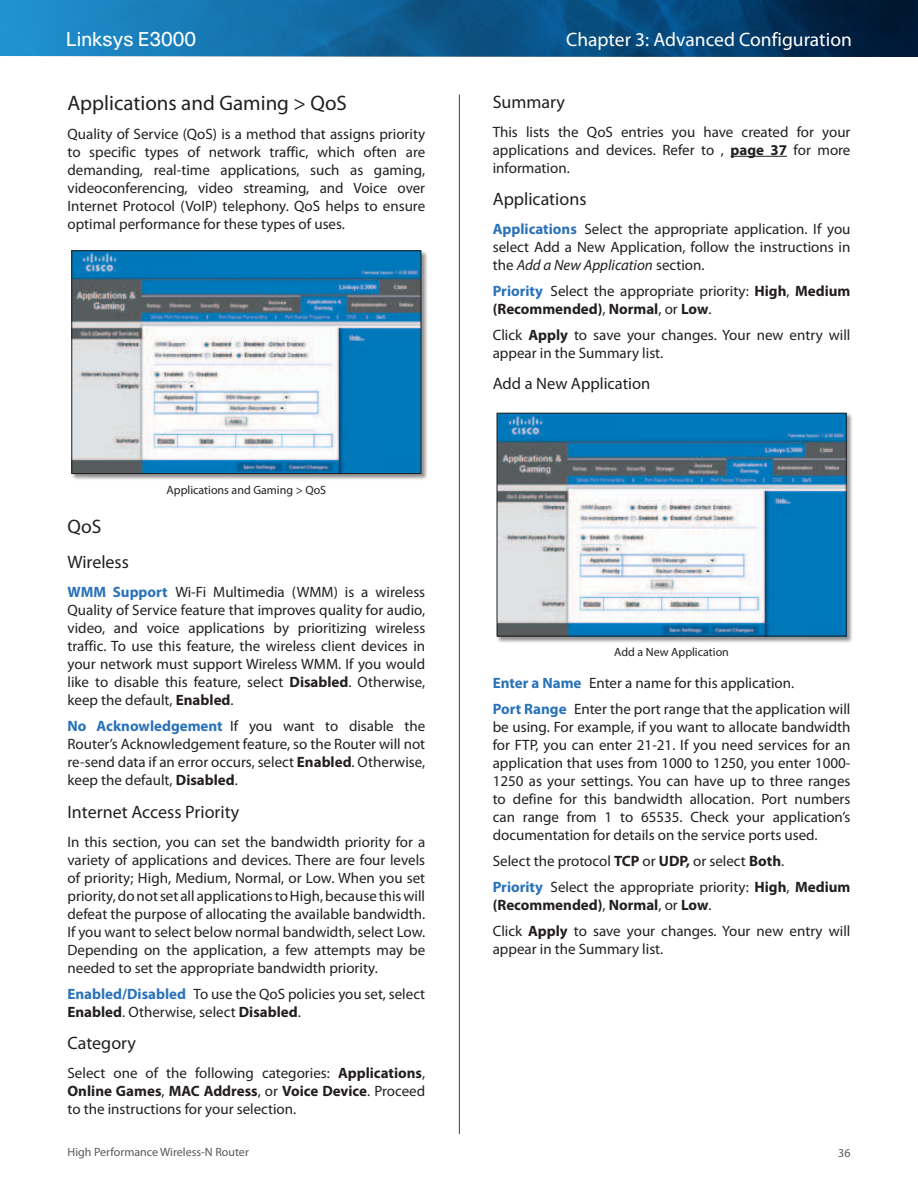
<style>
.page{position:relative;width:918px;height:1188px;background:#fff}
.page>*{position:absolute;margin:0;border:0;box-sizing:border-box;transform-origin:0 0}
.t1{font:21px "Myriad Pro";color:#231f20}
.t2{font:19.5px "Myriad Pro";color:#fff}
.t3{font:19.5px "Cisco";color:#fff}
.t4{font:19.5px "Myriad Pro";color:#231f20}
.t5{font:18px "Myriad Pro";color:#231f20}
.t6{font:16.5px "Myriad Pro";color:#231f20}
.t7{font:15px/18px "Myriad Pro";color:#231f20;text-align:justify}
.t8{font:12px "Myriad Pro";color:#231f20}
.t9{font:12px "Myriad Pro";color:#58595b}
.s1{font-weight:700;color:#2972b9}
.s2{font-weight:700}
.s3{font-style:italic}
</style>
<div class="page">
<img style="left:0;top:0;width:918px;height:57px">
<div style="left:71px;top:250px;width:357px;height:231px;background:#231f20;opacity:.5"></div>
<img style="left:73px;top:252px;width:346px;height:220px">
<div style="left:71px;top:250px;width:350px;height:224px;border:1px solid #231f20"></div>
<hr style="left:731px;top:156px;width:56px;height:1px;background:#231f20">
<div style="left:496px;top:413px;width:357px;height:230px;background:#231f20;opacity:.5"></div>
<img style="left:499px;top:415px;width:346px;height:219px">
<div style="left:497px;top:413px;width:350px;height:223px;border:1px solid #231f20"></div>
<h2 class="t3" style="left:66px;top:28px;width:132px">Linksys E3000</h2>
<h2 class="t2" style="left:566px;top:27px;width:287px">Chapter 3: Advanced Configuration</h2>
<h1 class="t1" style="left:68px;top:90px;width:281px">Applications and Gaming &gt; QoS</h1>
<p class="t7" style="left:68px;top:125px;width:359px">Quality of Service (QoS) is a method that assigns priority to specific types of network traffic, which often are demanding, real-time applications, such as gaming, videoconferencing, video streaming, and Voice over Internet Protocol (VoIP) telephony. QoS helps to ensure optimal performance for these types of uses.</p>
<p class="t8" style="left:167px;top:482px;width:161px">Applications and Gaming &gt; QoS</p>
<h2 class="t4" style="left:68px;top:515px;width:35px">QoS</h2>
<p class="t5" style="left:68px;top:551px;width:63px">Wireless</p>
<p class="t7" style="left:68px;top:583px;width:359px"><span class="s1">WMM Support</span> Wi-Fi Multimedia (WMM) is a wireless Quality of Service feature that improves quality for audio, video, and voice applications by prioritizing wireless traffic. To use this feature, the wireless client devices in your network must support Wireless WMM. If you would like to disable this feature, select <span class="s2">Disabled</span>. Otherwise, keep the default, <span class="s2">Enabled</span>.</p>
<p class="t7" style="left:68px;top:717px;width:359px"><span class="s1">No Acknowledgement</span> If you want to disable the Router’s Acknowledgement feature, so the Router will not re-send data if an error occurs, select <span class="s2">Enabled</span>. Otherwise, keep the default, <span class="s2">Disabled</span>.</p>
<p class="t5" style="left:68px;top:801px;width:173px">Internet Access Priority</p>
<p class="t7" style="left:68px;top:832px;width:359px">In this section, you can set the bandwidth priority for a variety of applications and devices. There are four levels of priority; High, Medium, Normal, or Low. When you set priority, do not set all applications to High, because this will defeat the purpose of allocating the available bandwidth.<br>If you want to select below normal bandwidth, select Low.<br>Depending on the application, a few attempts may be needed to set the appropriate bandwidth priority.</p>
<p class="t7" style="left:68px;top:984px;width:359px"><span class="s1">Enabled/Disabled</span> To use the QoS policies you set, select<br><span class="s2">Enabled</span>. Otherwise, select <span class="s2">Disabled</span>.</p>
<p class="t5" style="left:68px;top:1032px;width:70px">Category</p>
<p class="t7" style="left:68px;top:1064px;width:359px">Select one of the following categories: <span class="s2">Applications</span>, <span class="s2">Online Games</span>, <span class="s2">MAC Address</span>, or <span class="s2">Voice Device</span>. Proceed to the instructions for your selection.</p>
<p class="t5" style="left:493px;top:91px;width:74px">Summary</p>
<p class="t7" style="left:493px;top:123px;width:359px">This lists the QoS entries you have created for your applications and devices. Refer to , <span class="s2">page 37</span> for more information.</p>
<p class="t5" style="left:493px;top:188px;width:95px">Applications</p>
<p class="t7" style="left:493px;top:220px;width:359px"><span class="s1">Applications</span> Select the appropriate application. If you select Add a New Application, follow the instructions in the <span class="s3">Add a New Application</span> section.</p>
<p class="t7" style="left:493px;top:282px;width:359px"><span class="s1">Priority</span> Select the appropriate priority: <span class="s2">High</span>, <span class="s2">Medium (Recommended)</span>, <span class="s2">Normal</span>, or <span class="s2">Low</span>.</p>
<p class="t7" style="left:493px;top:326px;width:359px">Click <span class="s2">Apply</span> to save your changes. Your new entry will appear in the Summary list.</p>
<p class="t6" style="left:493px;top:373px;width:159px">Add a New Application</p>
<p class="t8" style="left:614px;top:645px;width:116px">Add a New Application</p>
<p class="t7" style="left:493px;top:669px;width:359px;line-height:26.1px"><span class="s1">Enter a Name</span> Enter a name for this application.<br><span class="s1">Port Range</span> Enter the port range that the application will</p>
<p class="t7" style="left:493px;top:718px;width:359px">be using. For example, if you want to allocate bandwidth for FTP, you can enter 21-21. If you need services for an application that uses from 1000 to 1250, you enter 1000- 1250 as your settings. You can have up to three ranges to define for this bandwidth allocation. Port numbers can range from 1 to 65535. Check your application’s documentation for details on the service ports used.</p>
<p class="t7" style="left:493px;top:848px;width:359px;line-height:26.1px">Select the protocol <span class="s2">TCP</span> or <span class="s2">UDP,</span> or select <span class="s2">Both</span>.<br><span class="s1">Priority</span> Select the appropriate priority: <span class="s2">High</span>, <span class="s2">Medium</span></p>
<p class="t7" style="left:493px;top:892px;width:359px;line-height:26.1px"><span class="s2">(Recommended)</span>, <span class="s2">Normal</span>, or <span class="s2">Low</span>.<br>Click <span class="s2">Apply</span> to save your changes. Your new entry will</p>
<p class="t7" style="left:493px;top:940px;width:171px">appear in the Summary list.</p>
<p class="t9" style="left:68px;top:1145px;width:183px">High Performance Wireless-N Router</p>
<p class="t9" style="left:838px;top:1146px;width:14px">36</p>
</div>
